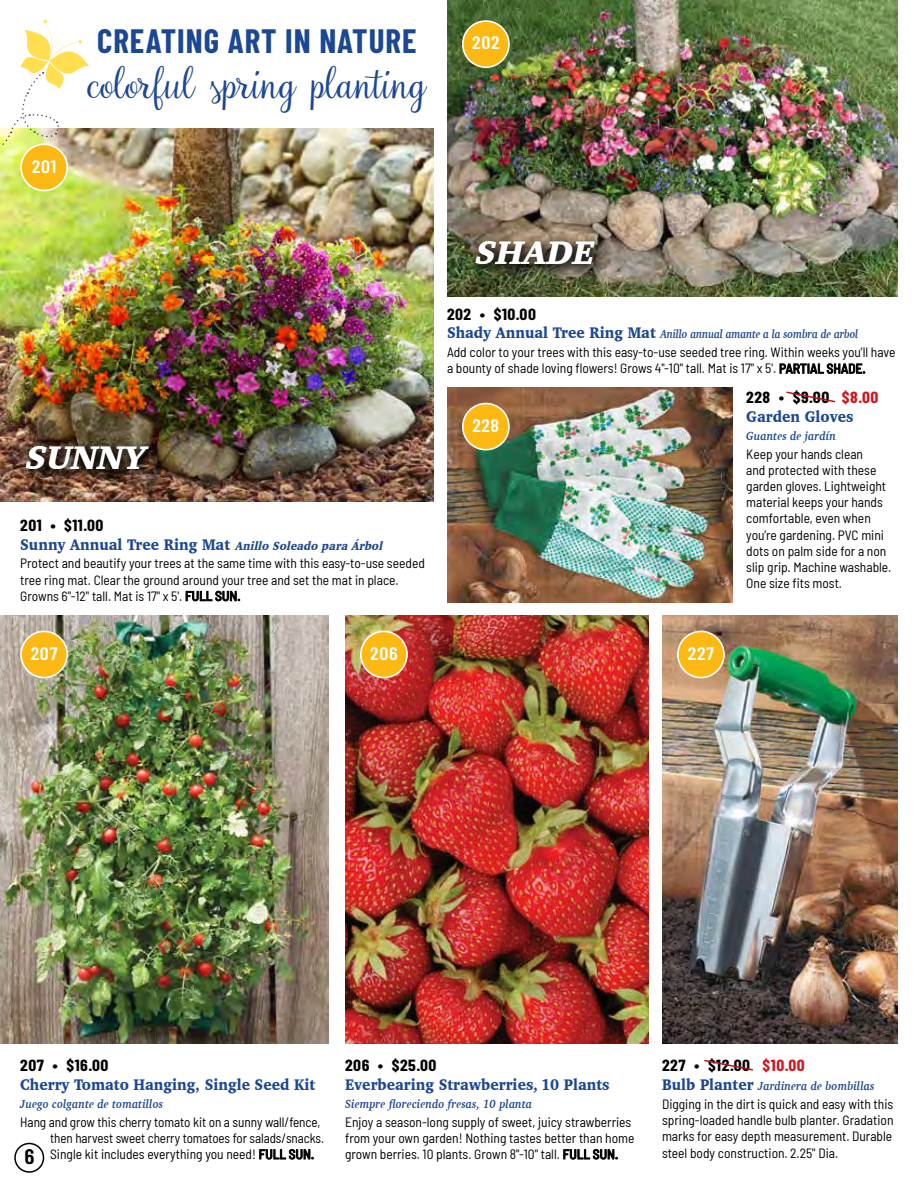
<style>
.page{position:relative;width:918px;height:1188px;background:#fff}
.page>*{position:absolute;margin:0;border:0;box-sizing:border-box;transform-origin:0 0}
.t1{font:italic 900 33.3px "Charter";color:#fff}
.t2{font:33px "Rosalinda";color:#1c4792;scale:1.18 1}
.t3{font:700 33px "Barlow Condensed";letter-spacing:.03em;color:#1c4792}
.t4{font:600 21px "Barlow Condensed";color:#000;scale:1.11 1}
.t5{font:600 18px "Barlow Condensed";letter-spacing:.04em;color:#fff;scale:1.11 1}
.t6{font:900 15.75px "Charter";color:#1c4792;scale:.9 1}
.t7{font:700 15.75px "Barlow Condensed";letter-spacing:.03em;color:#000;scale:1.11 1}
.t8{font:semi-condensed 13.5px/16.2px "Barlow";color:#000}
.t9{font:italic 700 12px "Charter";letter-spacing:.01em;color:#1c4792;scale:.9 1}
.t10{font:italic 700 12px "Charter";letter-spacing:-.01em;color:#1c4792;scale:.85 1}
.s1{font-style:italic;font-size:12px}
.s2{font-weight:500}
.s3{font-weight:900;font-style:normal;font-size:15.75px}
.s4{color:#ce171e}
</style>
<div class="page">
<img style="left:447px;top:0;width:451px;height:297px">
<img style="left:0;top:616px;width:328px;height:428px">
<img style="left:345px;top:616px;width:304px;height:428px">
<img style="left:662px;top:616px;width:236px;height:428px">
<img style="left:0;top:129px;width:434px;height:373px">
<hr style="left:917px;top:0;width:1px;height:377px;background:#b6c4e5">
<hr style="left:917px;top:911px;width:1px;height:277px;background:#ecf2f0">
<img style="left:447px;top:388px;width:285px;height:214px">
<svg style="left:786px;top:391px;width:50px;height:12px"></svg>
<svg style="left:704px;top:1059px;width:49px;height:12px"></svg>
<div style="left:469px;top:234px;width:138px;height:44px;background:#000;opacity:.85"></div>
<div style="left:19px;top:439px;width:142px;height:43px;background:#000;opacity:.85"></div>
<div style="left:463px;top:404px;width:46px;height:46px;background:#fdb913;border-radius:50%"></div>
<div style="left:462px;top:403px;width:48px;height:48px;border:2px solid #fff;border-radius:50%"></div>
<div style="left:21px;top:631px;width:46px;height:47px;background:#fdb913;border-radius:50%"></div>
<div style="left:20px;top:631px;width:48px;height:47px;border:2px solid #fff;border-radius:50%"></div>
<div style="left:361px;top:631px;width:46px;height:47px;background:#fdb913;border-radius:50%"></div>
<div style="left:360px;top:631px;width:48px;height:47px;border:2px solid #fff;border-radius:50%"></div>
<div style="left:678px;top:631px;width:46px;height:47px;background:#fdb913;border-radius:50%"></div>
<div style="left:677px;top:631px;width:48px;height:47px;border:2px solid #fff;border-radius:50%"></div>
<div style="left:463px;top:21px;width:46px;height:46px;background:#fdb913;border-radius:50%"></div>
<div style="left:462px;top:20px;width:48px;height:48px;border:2px solid #fff;border-radius:50%"></div>
<div style="left:21px;top:144px;width:46px;height:46px;background:#fdb913;border-radius:50%"></div>
<div style="left:20px;top:144px;width:48px;height:47px;border:2px solid #fff;border-radius:50%"></div>
<svg style="left:0;top:20px;width:89px;height:129px"></svg>
<div style="left:14px;top:1143px;width:30px;height:30px;border:2px solid #000;border-radius:50%"></div>
<h3 class="t5" style="left:32px;top:153px;width:24px">201</h3>
<h2 class="t3" style="left:97px;top:18px;width:321px">CREATING ART IN NATURE</h2>
<h2 class="t2" style="left:88px;top:67px;width:287px">colorful spring planting</h2>
<h3 class="t5" style="left:472px;top:30px;width:26px">202</h3>
<h1 class="t1" style="left:24px;top:437px;width:130px">SUNNY</h1>
<p class="t7" style="left:20px;top:514px;width:76px">201 • $11.00</p>
<p class="t6" style="left:20px;top:535px;width:407px">Sunny Annual Tree Ring Mat <span class="s1">Anillo Soleado para Árbol</span></p>
<p class="t8" style="left:20px;top:554px;width:406px">Protect and beautify your trees at the same time with this easy-to-use seeded tree ring mat. Clear the ground around your tree and set the mat in place.<br>Growns 6"-12" tall. Mat is 17" x 5'. <span class="s2">FULL SUN.</span></p>
<h1 class="t1" style="left:474px;top:232px;width:129px">SHADE</h1>
<p class="t7" style="left:447px;top:303px;width:82px">202 • $10.00</p>
<p class="t10" style="left:447px;top:324px;width:486px"><span class="s3">Shady Annual Tree Ring Mat</span> Anillo annual amante a la sombra de arbol</p>
<p class="t8" style="left:447px;top:343px;width:450px">Add color to your trees with this easy-to-use seeded tree ring. Within weeks you’ll have a bounty of shade loving flowers! Grows 4"-10" tall. Mat is 17" x 5'. <span class="s2">PARTIAL SHADE.</span></p>
<h3 class="t5" style="left:472px;top:413px;width:26px">228</h3>
<p class="t7" style="left:746px;top:387px;width:121px">228 • $9.00 <span class="s4">$8.00</span></p>
<p class="t6" style="left:746px;top:407px;width:121px">Garden Gloves</p>
<p class="t9" style="left:746px;top:425px;width:101px">Guantes de jardín</p>
<p class="t8" style="left:746px;top:445px;width:147px">Keep your hands clean<br>and protected with these garden gloves. Lightweight material keeps your hands comfortable, even when you’re gardening. PVC mini dots on palm side for a non slip grip. Machine washable.<br>One size fits most.</p>
<h3 class="t5" style="left:31px;top:640px;width:26px">207</h3>
<h3 class="t5" style="left:370px;top:640px;width:26px">206</h3>
<h3 class="t5" style="left:688px;top:640px;width:25px">227</h3>
<p class="t7" style="left:20px;top:1055px;width:81px">207 • $16.00</p>
<p class="t6" style="left:20px;top:1075px;width:329px">Cherry Tomato Hanging, Single Seed Kit</p>
<p class="t9" style="left:20px;top:1093px;width:160px">Juego colgante de tomatillos</p>
<p class="t8" style="left:50px;top:1113px;width:275px;text-indent:-30px">Hang and grow this cherry tomato kit on a sunny wall/fence, then harvest sweet cherry tomatoes for salads/snacks.<br>Single kit includes everything you need! <span class="s2">FULL SUN.</span></p>
<h3 class="t4" style="left:24px;top:1142px;width:11px">6</h3>
<p class="t7" style="left:345px;top:1055px;width:84px">206 • $25.00</p>
<p class="t6" style="left:345px;top:1075px;width:296px">Everbearing Strawberries, 10 Plants</p>
<p class="t9" style="left:345px;top:1093px;width:209px">Siempre floreciendo fresas, 10 planta</p>
<p class="t8" style="left:345px;top:1113px;width:291px">Enjoy a season-long supply of sweet, juicy strawberries from your own garden! Nothing tastes better than home grown berries. 10 plants. Grown 8"-10" tall. <span class="s2">FULL SUN.</span></p>
<p class="t7" style="left:662px;top:1055px;width:130px">227 • $12.00 <span class="s4">$10.00</span></p>
<p class="t9" style="left:662px;top:1076px;width:238px"><span class="s3">Bulb Planter</span> Jardinera de bombillas</p>
<p class="t8" style="left:662px;top:1095px;width:233px;text-align:justify">Digging in the dirt is quick and easy with this spring-loaded handle bulb planter. Gradation marks for easy depth measurement. Durable steel body construction. 2.25" Dia.</p>
</div>
